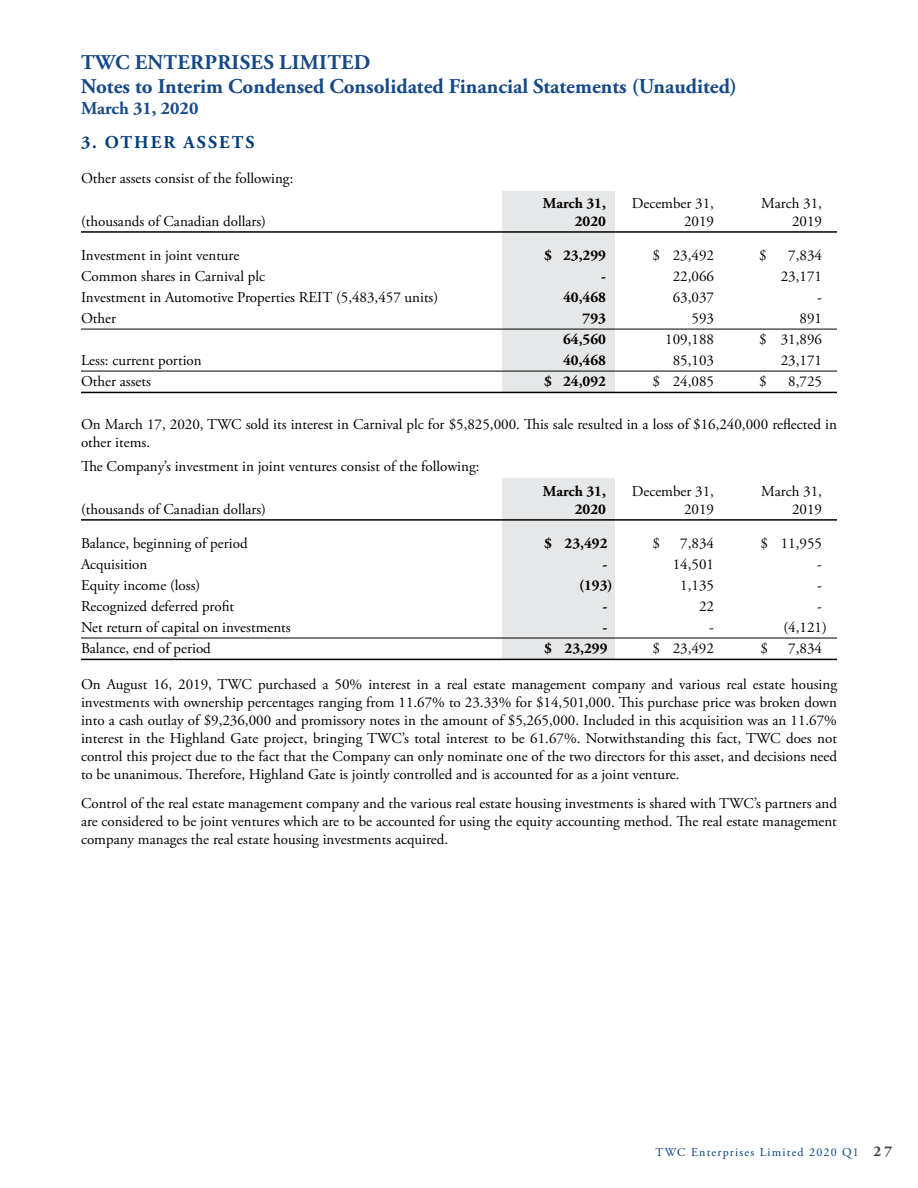
<style>
.page{position:relative;width:918px;height:1188px;background:#fff}
.page>*{position:absolute;margin:0;border:0;box-sizing:border-box;transform-origin:0 0}
.t1{font:700 21px/24px "Adobe Garamond Pro";color:#164987}
.t2{font:700 18px "Adobe Garamond Pro";letter-spacing:.115em;color:#003e7e}
.t3{font:700 18px "Adobe Garamond Pro";color:#164987}
.t4{font:15px/18px "Adobe Garamond Pro";color:#000;text-align:justify}
.t5{font:700 15px "Adobe Garamond Pro";color:#000}
.t6{font:12px "Adobe Garamond Pro";letter-spacing:.1em;color:#003e7e}
.s1{font-weight:700;font-size:15px;color:#414042}
</style>
<div class="page">
<div style="left:502px;top:191px;width:113px;height:202px;background:#e6e7e8"></div>
<div style="left:502px;top:478px;width:113px;height:182px;background:#e6e7e8"></div>
<hr style="left:81px;top:231px;width:756px;height:2px;background:#000">
<hr style="left:81px;top:329px;width:756px;height:1px;background:#000">
<hr style="left:81px;top:371px;width:756px;height:1px;background:#000">
<hr style="left:81px;top:392px;width:756px;height:1px;background:#000">
<hr style="left:81px;top:519px;width:756px;height:2px;background:#000">
<hr style="left:81px;top:638px;width:756px;height:1px;background:#000">
<hr style="left:81px;top:659px;width:756px;height:1px;background:#000">
<h1 class="t1" style="left:81px;top:51px;width:658px">TWC ENTERPRISES LIMITED<br>Notes to Interim Condensed Consolidated Financial Statements (Unaudited)</h1>
<p class="t3" style="left:81px;top:98px;width:119px">March 31, 2020</p>
<p class="t2" style="left:81px;top:132px;width:175px">3. OTHER ASSETS</p>
<p class="t4" style="left:81px;top:170px;width:214px">Other assets consist of the following:</p>
<p class="t5" style="left:543px;top:194px;width:65px">March 31,</p>
<p class="t4" style="left:632px;top:195px;width:84px">December 31,</p>
<p class="t4" style="left:761px;top:195px;width:62px">March 31,</p>
<p class="t4" style="left:81px;top:213px;width:187px">(thousands of Canadian dollars)</p>
<p class="t5" style="left:575px;top:212px;width:33px">2020</p>
<p class="t4" style="left:684px;top:213px;width:31px">2019</p>
<p class="t4" style="left:792px;top:213px;width:31px">2019</p>
<p class="t4" style="left:81px;top:247px;width:160px">Investment in joint venture</p>
<p class="t5" style="left:544px;top:247px;width:63px">$ 23,299</p>
<p class="t4" style="left:653px;top:247px;width:63px">$ 23,492</p>
<p class="t4" style="left:759px;top:247px;width:9px">$</p>
<p class="t4" style="left:788px;top:247px;width:35px">7,834</p>
<p class="t4" style="left:81px;top:268px;width:186px">Common shares in Carnival plc</p>
<p class="t5" style="left:601px;top:268px;width:6px">-</p>
<p class="t4" style="left:673px;top:268px;width:43px">22,066</p>
<p class="t4" style="left:781px;top:268px;width:43px">23,171</p>
<p class="t4" style="left:81px;top:289px;width:359px">Investment in Automotive Properties REIT (5,483,457 units)</p>
<p class="t5" style="left:563px;top:289px;width:44px">40,468</p>
<p class="t4" style="left:673px;top:289px;width:43px">63,037</p>
<p class="t4" style="left:817px;top:289px;width:6px">-</p>
<p class="t4" style="left:81px;top:310px;width:37px">Other</p>
<p class="t5" style="left:583px;top:310px;width:25px">793</p>
<p class="t4" style="left:692px;top:310px;width:24px">593</p>
<p class="t4" style="left:800px;top:310px;width:24px">891</p>
<p class="t5" style="left:563px;top:331px;width:44px">64,560</p>
<p class="t4" style="left:665px;top:331px;width:50px">109,188</p>
<p class="t4" style="left:759px;top:331px;width:64px">$ 31,896</p>
<p class="t4" style="left:81px;top:352px;width:122px">Less: current portion</p>
<p class="t5" style="left:563px;top:352px;width:44px">40,468</p>
<p class="t4" style="left:673px;top:352px;width:43px">85,103</p>
<p class="t4" style="left:781px;top:352px;width:43px">23,171</p>
<p class="t4" style="left:81px;top:373px;width:71px">Other assets</p>
<p class="t5" style="left:544px;top:373px;width:63px">$ 24,092</p>
<p class="t4" style="left:653px;top:373px;width:63px">$ 24,085</p>
<p class="t4" style="left:759px;top:373px;width:9px">$</p>
<p class="t4" style="left:788px;top:373px;width:35px">8,725</p>
<p class="t4" style="left:81px;top:416px;width:757px">On March 17, 2020, TWC sold its interest in Carnival plc for $5,825,000. This sale resulted in a loss of $16,240,000 reflected in other items.</p>
<p class="t4" style="left:81px;top:458px;width:400px">The Company’s investment in joint ventures consist of the following:</p>
<p class="t5" style="left:543px;top:482px;width:65px">March 31,</p>
<p class="t4" style="left:632px;top:483px;width:84px">December 31,</p>
<p class="t4" style="left:761px;top:483px;width:62px">March 31,</p>
<p class="t4" style="left:81px;top:501px;width:187px">(thousands of Canadian dollars)</p>
<p class="t5" style="left:575px;top:500px;width:33px">2020</p>
<p class="t4" style="left:684px;top:501px;width:31px">2019</p>
<p class="t4" style="left:792px;top:501px;width:31px">2019</p>
<p class="t4" style="left:81px;top:535px;width:168px">Balance, beginning of period</p>
<p class="t5" style="left:544px;top:535px;width:65px">$ 23,492</p>
<p class="t4" style="left:653px;top:535px;width:9px">$</p>
<p class="t4" style="left:680px;top:535px;width:35px">7,834</p>
<p class="t4" style="left:761px;top:535px;width:63px">$ 11,955</p>
<p class="t4" style="left:81px;top:556px;width:68px">Acquisition</p>
<p class="t5" style="left:603px;top:556px;width:6px">-</p>
<p class="t4" style="left:673px;top:556px;width:43px">14,501</p>
<p class="t4" style="left:817px;top:556px;width:6px">-</p>
<p class="t4" style="left:81px;top:577px;width:121px">Equity income (loss)</p>
<p class="t5" style="left:579px;top:577px;width:35px">(193)</p>
<p class="t4" style="left:680px;top:577px;width:35px">1,135</p>
<p class="t4" style="left:817px;top:577px;width:6px">-</p>
<p class="t4" style="left:81px;top:598px;width:155px">Recognized deferred profit</p>
<p class="t5" style="left:603px;top:598px;width:6px">-</p>
<p class="t4" style="left:699px;top:598px;width:16px">22</p>
<p class="t4" style="left:817px;top:598px;width:6px">-</p>
<p class="t4" style="left:81px;top:619px;width:211px">Net return of capital on investments</p>
<p class="t5" style="left:603px;top:619px;width:6px">-</p>
<p class="t4" style="left:709px;top:619px;width:6px">-</p>
<p class="t4" style="left:783px;top:619px;width:45px">(4,121)</p>
<p class="t4" style="left:81px;top:640px;width:131px">Balance, end of period</p>
<p class="t5" style="left:544px;top:640px;width:65px">$ 23,299</p>
<p class="t4" style="left:652px;top:640px;width:63px">$ 23,492</p>
<p class="t4" style="left:760px;top:640px;width:9px">$</p>
<p class="t4" style="left:788px;top:640px;width:35px">7,834</p>
<p class="t4" style="left:81px;top:676px;width:758px">On August 16, 2019, TWC purchased a 50% interest in a real estate management company and various real estate housing investments with ownership percentages ranging from 11.67% to 23.33% for $14,501,000. This purchase price was broken down into a cash outlay of $9,236,000 and promissory notes in the amount of $5,265,000. Included in this acquisition was an 11.67% interest in the Highland Gate project, bringing TWC’s total interest to be 61.67%. Notwithstanding this fact, TWC does not control this project due to the fact that the Company can only nominate one of the two directors for this asset, and decisions need to be unanimous. Therefore, Highland Gate is jointly controlled and is accounted for as a joint venture.</p>
<p class="t4" style="left:81px;top:795px;width:757px">Control of the real estate management company and the various real estate housing investments is shared with TWC’s partners and are considered to be joint ventures which are to be accounted for using the equity accounting method. The real estate management company manages the real estate housing investments acquired.</p>
<p class="t6" style="left:656px;top:1145px;width:238px">TWC Enterprises Limited 2020 Q1 <span class="s1">27</span></p>
</div>
